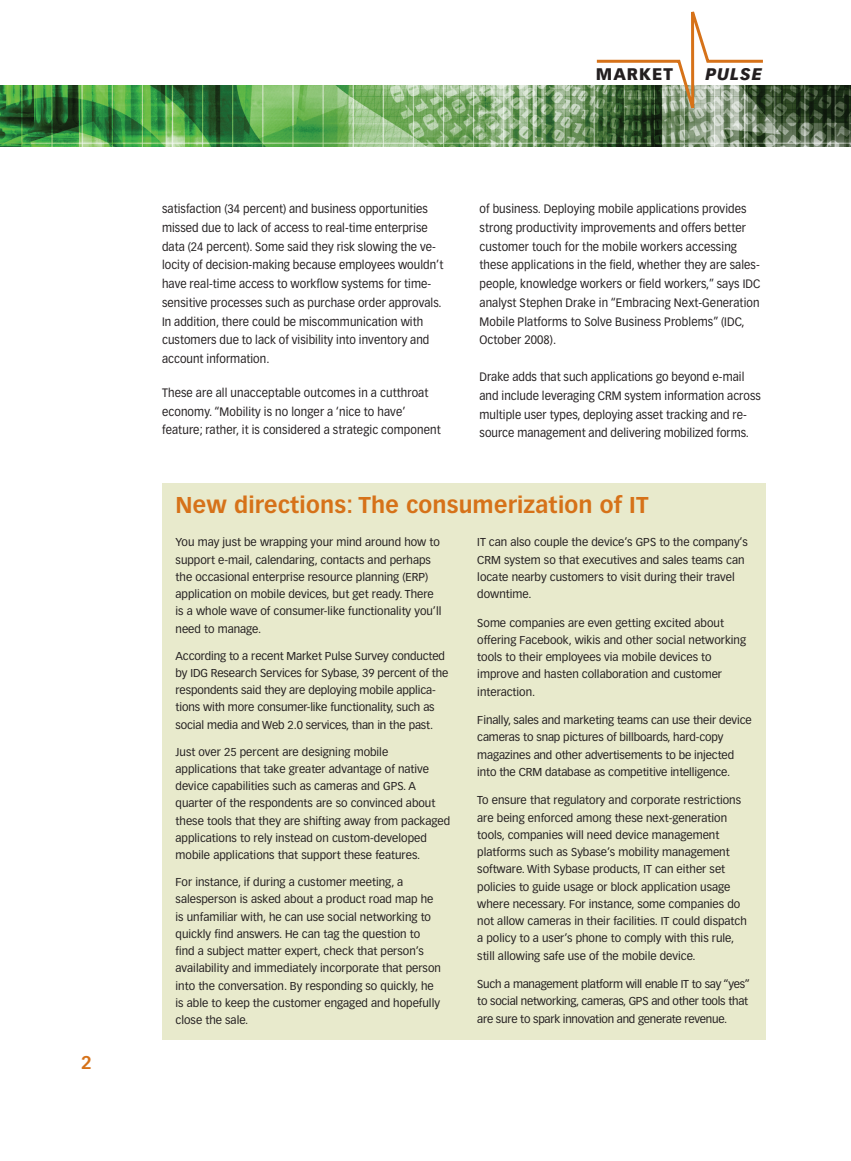
<style>
.page{position:relative;width:851px;height:1161px;background:#fff}
.page>*{position:absolute;margin:0;border:0;box-sizing:border-box;transform-origin:0 0}
.sub{font:700 22.5px "Vectora LH";letter-spacing:.01em;color:#d67219}
.sub-2{font:700 18px "Vectora LH";color:#d67219}
.t1{font:900 16.5px "Vectora LH";letter-spacing:.06em;color:#231f20}
.t2{font:italic 900 16.5px "Vectora LH";letter-spacing:.06em;color:#231f20}
.text{font:12px/18.8px "Vectora LH";letter-spacing:.005em;color:#231f20;scale:.94 1}
.sub-3{font:11.25px/17.2px "Vectora LH";color:#231f20}
.sub-4{font:11.25px/17.7px "Vectora LH";letter-spacing:-.02em;color:#231f20}
</style>
<div class="page">
<img style="left:0;top:85px;width:850px;height:61px">
<svg style="left:594px;top:11px;width:171px;height:118px"></svg>
<div style="left:162px;top:483px;width:603px;height:557px;background:#e8eacc"></div>
<p class="sub-2" style="left:81px;top:1052px;width:12px">2</p>
<p class="t1" style="left:596px;top:64px;width:79px">MARKET</p>
<p class="t2" style="left:705px;top:64px;width:58px">PULSE</p>
<p class="text" style="left:162px;top:200px;width:301px">satisfaction (34 percent) and business opportunities missed due to lack of access to real-time enterprise data (24 percent). Some said they risk slowing the ve&shy;locity of decision-making because employees wouldn’t have real-time access to workflow systems for time&shy;sensitive processes such as purchase order approvals.<br>In addition, there could be miscommunication with customers due to lack of visibility into inventory and account information.</p>
<p class="text" style="left:162px;top:383px;width:298px">These are all unacceptable outcomes in a cutthroat economy. “Mobility is no longer a ‘nice to have’ feature; rather, it is considered a strategic component</p>
<p class="text" style="left:479px;top:200px;width:300px">of business. Deploying mobile applications provides strong productivity improvements and offers better customer touch for the mobile workers accessing these applications in the field, whether they are sales&shy;people, knowledge workers or field workers,” says IDC analyst Stephen Drake in “Embracing Next-Generation Mobile Platforms to Solve Business Problems” (IDC, October 2008).</p>
<p class="text" style="left:479px;top:368px;width:301px">Drake adds that such applications go beyond e-mail and include leveraging CRM system information across multiple user types, deploying asset tracking and re&shy;source management and delivering mobilized forms.</p>
<p class="sub" style="left:176px;top:491px;width:474px">New directions: The consumerization of IT</p>
<p class="sub-3" style="left:176px;top:534px;width:267px">You may just be wrapping your mind around how to support e-mail, calendaring, contacts and perhaps the occasional enterprise resource planning (ERP) application on mobile devices, but get ready. There is a whole wave of consumer-like functionality you’ll need to manage.</p>
<p class="sub-3" style="left:176px;top:647px;width:274px">According to a recent Market Pulse Survey conducted by IDG Research Services for Sybase, 39 percent of the respondents said they are deploying mobile applica&shy;tions with more consumer-like functionality, such as social media and Web 2.0 services, than in the past.</p>
<p class="sub-3" style="left:176px;top:743px;width:276px">Just over 25 percent are designing mobile applications that take greater advantage of native device capabilities such as cameras and GPS. A quarter of the respondents are so convinced about these tools that they are shifting away from packaged applications to rely instead on custom-developed mobile applications that support these features.</p>
<p class="sub-3" style="left:176px;top:874px;width:267px">For instance, if during a customer meeting, a salesperson is asked about a product road map he is unfamiliar with, he can use social networking to quickly find answers. He can tag the question to find a subject matter expert, check that person’s availability and immediately incorporate that person into the conversation. By responding so quickly, he is able to keep the customer engaged and hopefully close the sale.</p>
<p class="sub-3" style="left:477px;top:534px;width:272px">IT can also couple the device’s GPS to the company’s CRM system so that executives and sales teams can locate nearby customers to visit during their travel downtime.</p>
<p class="sub-3" style="left:477px;top:614px;width:270px">Some companies are even getting excited about offering Facebook, wikis and other social networking tools to their employees via mobile devices to improve and hasten collaboration and customer interaction.</p>
<p class="sub-3" style="left:477px;top:712px;width:276px">Finally, sales and marketing teams can use their device cameras to snap pictures of billboards, hard-copy magazines and other advertisements to be injected into the CRM database as competitive intelligence.</p>
<p class="sub-3" style="left:477px;top:792px;width:271px">To ensure that regulatory and corporate restrictions are being enforced among these next-generation tools, companies will need device management platforms such as Sybase’s mobility management software. With Sybase products, IT can either set policies to guide usage or block application usage where necessary. For instance, some companies do not allow cameras in their facilities. IT could dispatch a policy to a user’s phone to comply with this rule, still allowing safe use of the mobile device.</p>
<p class="sub-4" style="left:477px;top:975px;width:274px">Such a management platform will enable IT to say “yes” to social networking, cameras, GPS and other tools that are sure to spark innovation and generate revenue.</p>
</div>
